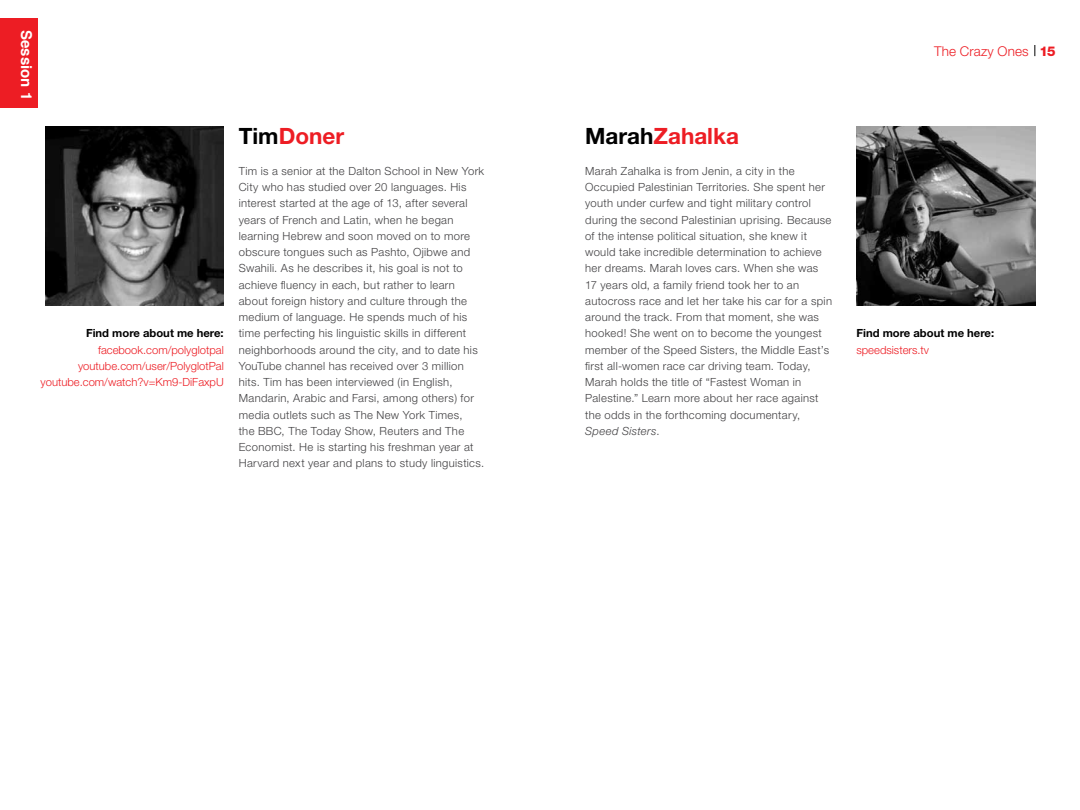
<style>
.page{position:relative;width:1080px;height:810px;background:#fff}
.page>*{position:absolute;margin:0;border:0;box-sizing:border-box;transform-origin:0 0}
.t1{font:700 22.5px "Helvetica Neue";color:#ed1d24}
.t2{font:700 15px "Helvetica";color:#fff}
.t3{font:300 13.5px "Helvetica Neue";letter-spacing:.01em;color:#ed1d24}
.t4{font:300 11.25px/16.2px "Helvetica Neue";letter-spacing:.03em;color:#414042}
.t5{font:300 11.25px/16.2px "Helvetica Neue";color:#ed1d24;text-align:right}
.t6{font:700 11.25px "Helvetica Neue";color:#000}
.s1{color:#000}
.s2{font-style:italic}
.s3{font-weight:800}
</style>
<div class="page">
<div style="left:0;top:18px;width:37px;height:90px;background:#ed1d24"></div>
<img style="left:45px;top:126px;width:179px;height:179px">
<img style="left:856px;top:126px;width:179px;height:179px">
<h2 class="t2" style="left:39px;top:30px;width:72px;rotate:90deg">Session 1</h2>
<p class="t6" style="left:86px;top:326px;width:139px">Find more about me here:</p>
<p class="t5" style="left:41px;top:341px;width:185px">facebook.com/polyglotpal youtube.com/user/PolyglotPal youtube.com/watch?v=Km9-DiFaxpU</p>
<h1 class="t1" style="left:239px;top:122px;width:107px"><span class="s1">Tim</span>Doner</h1>
<h1 class="t1" style="left:585px;top:122px;width:155px"><span class="s1">Marah</span>Zahalka</h1>
<p class="t4" style="left:239px;top:163px;width:247px">Tim is a senior at the Dalton School in New York City who has studied over 20 languages. His interest started at the age of 13, after several years of French and Latin, when he began learning Hebrew and soon moved on to more obscure tongues such as Pashto, Ojibwe and Swahili. As he describes it, his goal is not to achieve fluency in each, but rather to learn about foreign history and culture through the medium of language. He spends much of his time perfecting his linguistic skills in different neighborhoods around the city, and to date his YouTube channel has received over 3 million hits. Tim has been interviewed (in English, Mandarin, Arabic and Farsi, among others) for media outlets such as The New York Times,<br>the BBC, The Today Show, Reuters and The Economist. He is starting his freshman year at Harvard next year and plans to study linguistics.</p>
<p class="t4" style="left:585px;top:163px;width:248px">Marah Zahalka is from Jenin, a city in the Occupied Palestinian Territories. She spent her youth under curfew and tight military control during the second Palestinian uprising. Because of the intense political situation, she knew it would take incredible determination to achieve her dreams. Marah loves cars. When she was 17 years old, a family friend took her to an autocross race and let her take his car for a spin around the track. From that moment, she was hooked! She went on to become the youngest member of the Speed Sisters, the Middle East’s first all-women race car driving team. Today, Marah holds the title of “Fastest Woman in Palestine.” Learn more about her race against the odds in the forthcoming documentary, <span class="s2">Speed Sisters</span>.</p>
<p class="t3" style="left:934px;top:43px;width:123px">The Crazy Ones <span class="s3">15</span></p>
<p class="t6" style="left:856px;top:326px;width:139px">Find more about me here:</p>
<p class="t5" style="left:856px;top:341px;width:74px">speedsisters.tv</p>
</div>
